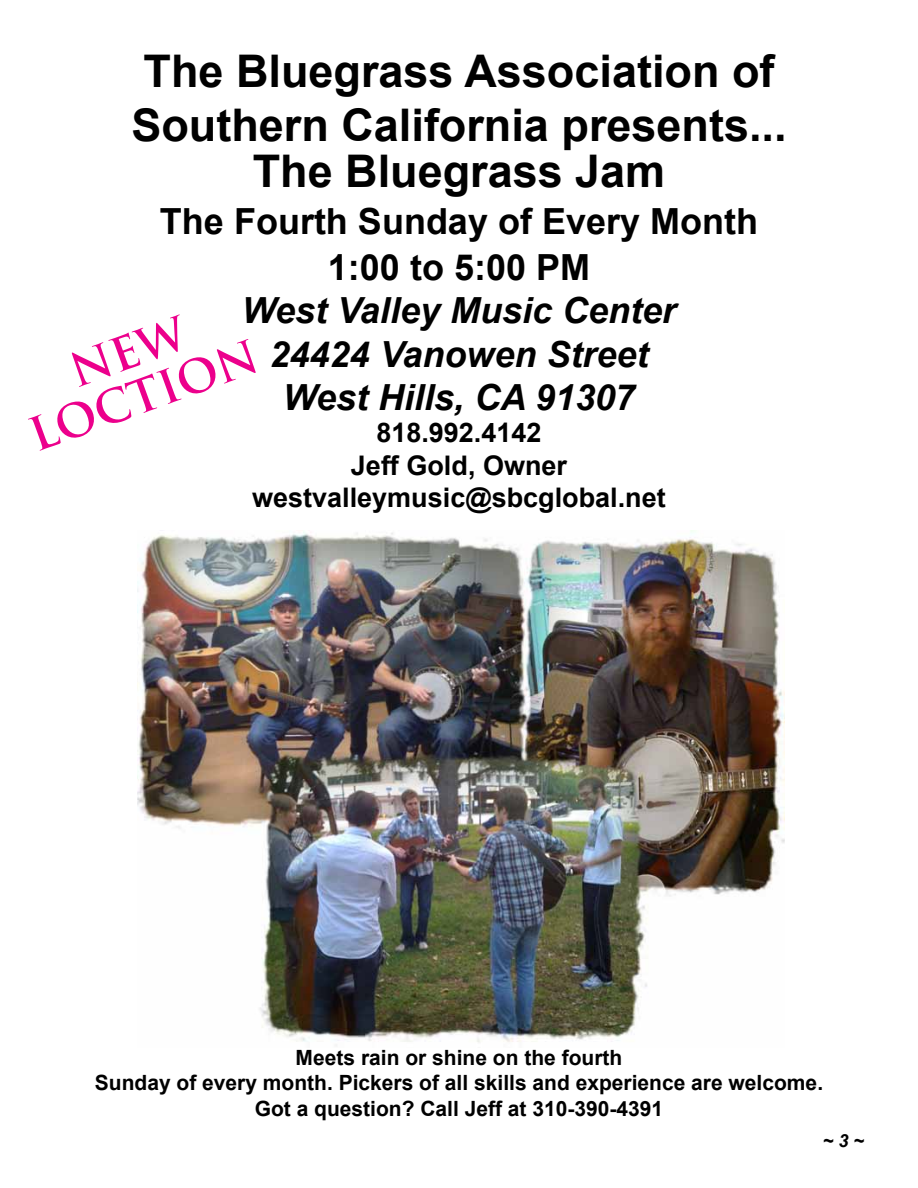
<style>
.page{position:relative;width:918px;height:1188px;background:#fff}
.page>*{position:absolute;margin:0;border:0;box-sizing:border-box;transform-origin:0 0}
.t1{font:700 45px/54px "Arial";color:#000}
.t2{font:700 45px/46.5px "Trajan Pro";color:#ec008c;text-align:center}
.t3{font:italic 700 36px/43.2px "Arial";color:#000;text-align:center}
.t4{font:700 36px/46.5px "Arial";color:#000;text-align:center}
.t5{font:700 27px/32.4px "Arial";color:#000;text-align:center}
.t6{font:700 21px/25.2px "Arial";color:#000;text-align:center}
.t7{font:italic 700 18px "Arial";color:#000}
</style>
<div class="page">
<img style="left:137px;top:530px;width:647px;height:516px">
<h1 class="t1" style="left:131px;top:45px;width:657px">The Bluegrass Association of<br>Southern California presents...</h1>
<h1 class="t1" style="left:253px;top:146px;width:414px">The Bluegrass Jam</h1>
<h2 class="t4" style="left:160px;top:199px;width:600px">The Fourth Sunday of Every Month<br>1:00 to 5:00 PM</h2>
<h2 class="t3" style="left:242px;top:290px;width:436px">West Valley Music Center<br>24424 Vanowen Street<br>West Hills, CA 91307</h2>
<p class="t5" style="left:252px;top:417px;width:415px">818.992.4142<br>Jeff Gold, Owner westvalleymusic@sbcglobal.net</p>
<h1 class="t2" style="left:7px;top:372px;width:242px;rotate:-20deg">NEW<br>LOCTION</h1>
<p class="t6" style="left:95px;top:1046px;width:730px">Meets rain or shine on the fourth<br>Sunday of every month. Pickers of all skills and experience are welcome.<br>Got a question? Call Jeff at 310-390-4391</p>
<p class="t7" style="left:823px;top:1129px;width:43px">~ 3 ~</p>
</div>
